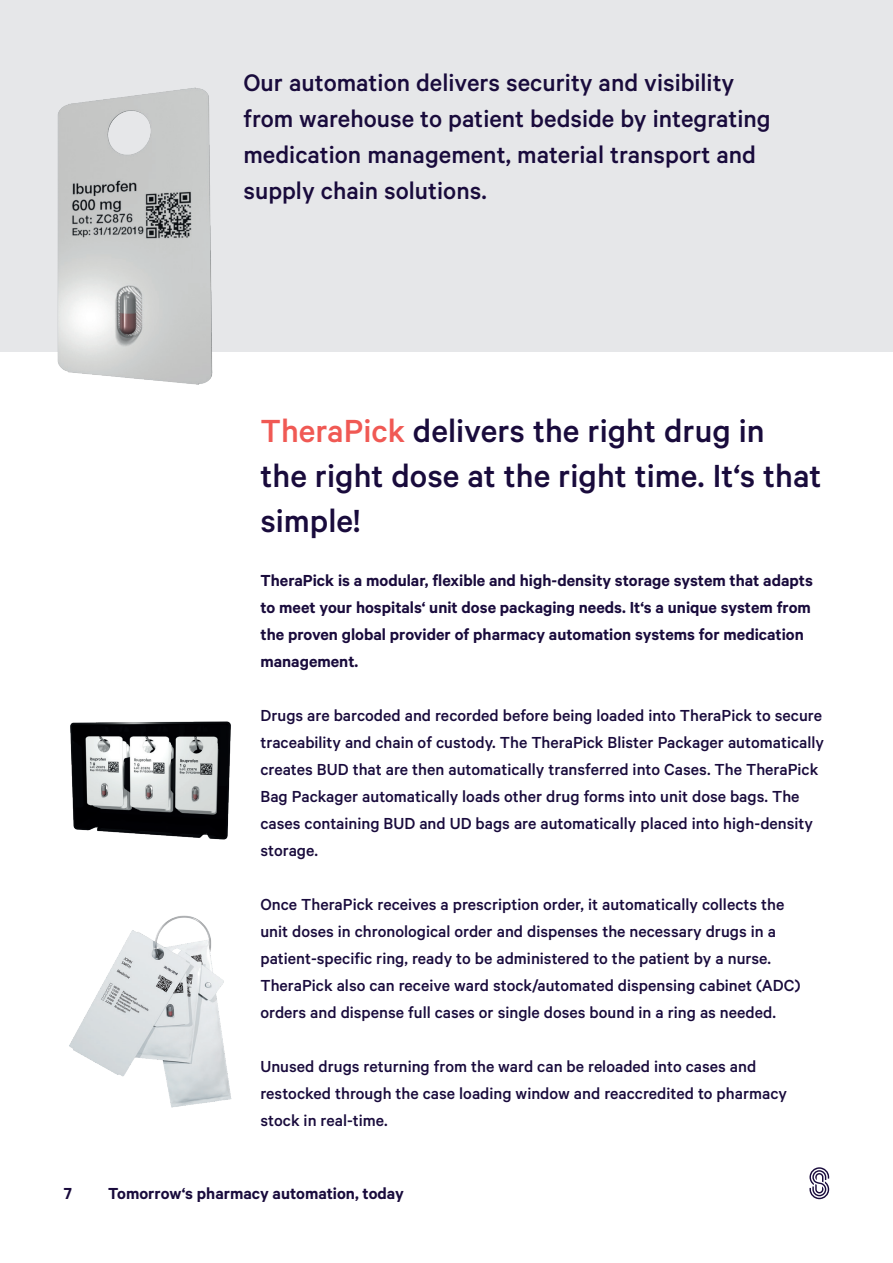
<style>
.page{position:relative;width:893px;height:1263px;background:#fff}
.page>*{position:absolute;margin:0;border:0;box-sizing:border-box;transform-origin:0 0}
.t1{font:500 36px/45px "Calibre";color:#190b3c}
.t2{font:500 27px/36px "Calibre";color:#190b3c}
.t3{font:500 18px/27px "Calibre";color:#190b3c}
.t4{font:600 18px/27px "Calibre";color:#190b3c}
.s1{color:#f05954}
</style>
<div class="page">
<svg style="left:809px;top:1167px;width:20px;height:32px"></svg>
<div style="left:0;top:0;width:893px;height:352px;background:#e6e7e9"></div>
<img style="left:57px;top:87px;width:156px;height:298px">
<img style="left:70px;top:721px;width:161px;height:119px">
<img style="left:69px;top:915px;width:163px;height:193px">
<h2 class="t2" style="left:243px;top:64px;width:529px">Our automation delivers security and visibility from warehouse to patient bedside by integrating medication management, material transport and supply chain solutions.</h2>
<h1 class="t1" style="left:260px;top:407px;width:563px"><span class="s1">TheraPick</span> delivers the right drug in<br>the right dose at the right time. It‘s that simple!</h1>
<p class="t4" style="left:260px;top:566px;width:554px">TheraPick is a modular, flexible and high-density storage system that adapts to meet your hospitals‘ unit dose packaging needs. It‘s a unique system from the proven global provider of pharmacy automation systems for medication management.</p>
<p class="t3" style="left:260px;top:701px;width:565px">Drugs are barcoded and recorded before being loaded into TheraPick to secure traceability and chain of custody. The TheraPick Blister Packager automatically creates BUD that are then automatically transferred into Cases. The TheraPick Bag Packager automatically loads other drug forms into unit dose bags. The cases containing BUD and UD bags are automatically placed into high-density storage.</p>
<p class="t3" style="left:260px;top:890px;width:542px">Once TheraPick receives a prescription order, it automatically collects the unit doses in chronological order and dispenses the necessary drugs in a patient-specific ring, ready to be administered to the patient by a nurse.<br>TheraPick also can receive ward stock/automated dispensing cabinet (ADC) orders and dispense full cases or single doses bound in a ring as needed.</p>
<p class="t3" style="left:260px;top:1052px;width:528px">Unused drugs returning from the ward can be reloaded into cases and restocked through the case loading window and reaccredited to pharmacy stock in real-time.</p>
<p class="t4" style="left:64px;top:1179px;width:10px">7</p>
<p class="t4" style="left:108px;top:1179px;width:297px">Tomorrow‘s pharmacy automation, today</p>
</div>
